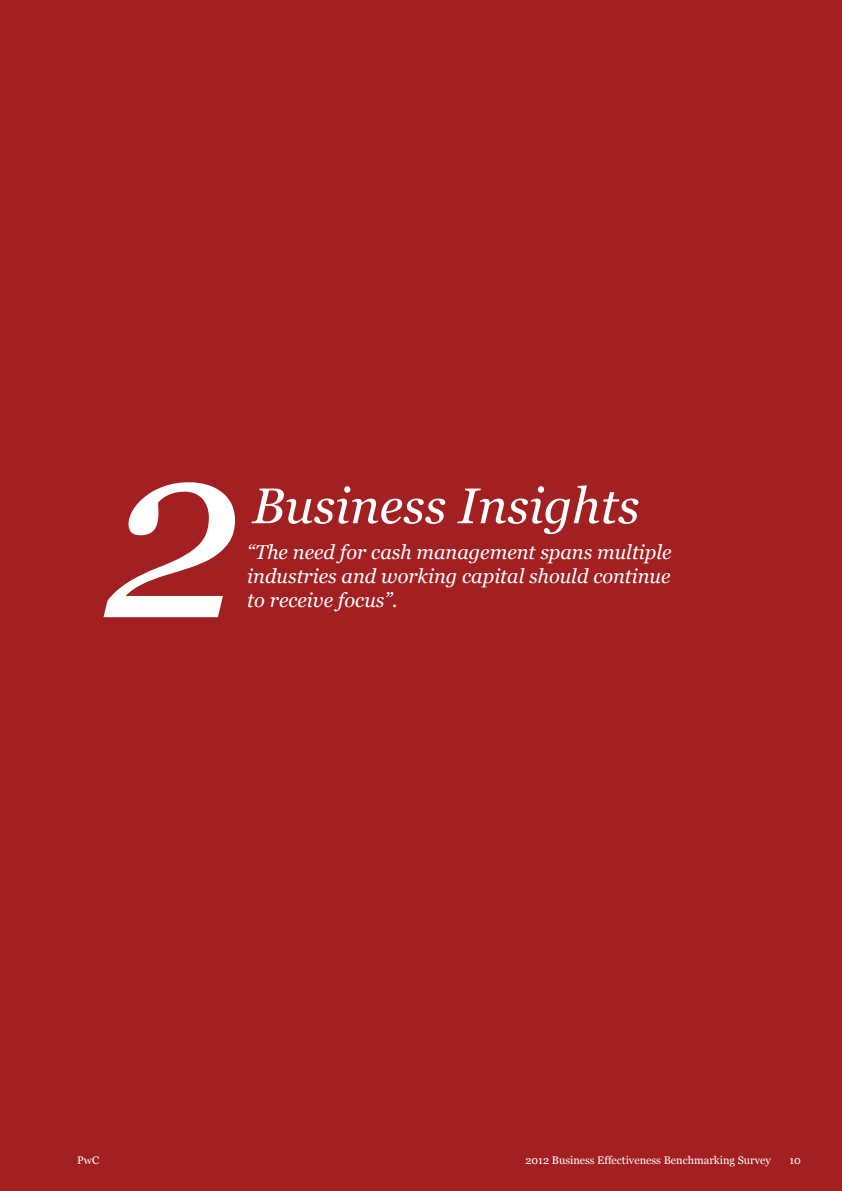
<style>
.page{position:relative;width:842px;height:1191px;background:#a32022}
.page>*{position:absolute;margin:0;border:0;box-sizing:border-box;transform-origin:0 0}
.t1{font:italic 250px "Georgia";color:#fff}
.t2{font:italic 50px "Georgia";color:#fff}
.t3{font:italic 20px/24px "Georgia";color:#fff;text-align:justify}
.t4{font:11px "Georgia";color:#fff}
</style>
<div class="page">
<h1 class="t1" style="left:104px;top:389px;width:141px">2</h1>
<h2 class="t2" style="left:252px;top:477px;width:389px">Business Insights</h2>
<p class="t3" style="left:247px;top:539px;width:426px">“The need for cash management spans multiple industries and working capital should continue to receive focus”.</p>
<p class="t4" style="left:77px;top:1154px;width:23px">PwC</p>
<p class="t4" style="left:525px;top:1154px;width:247px">2012 Business Effectiveness Benchmarking Survey</p>
<p class="t4" style="left:789px;top:1154px;width:13px">10</p>
</div>
